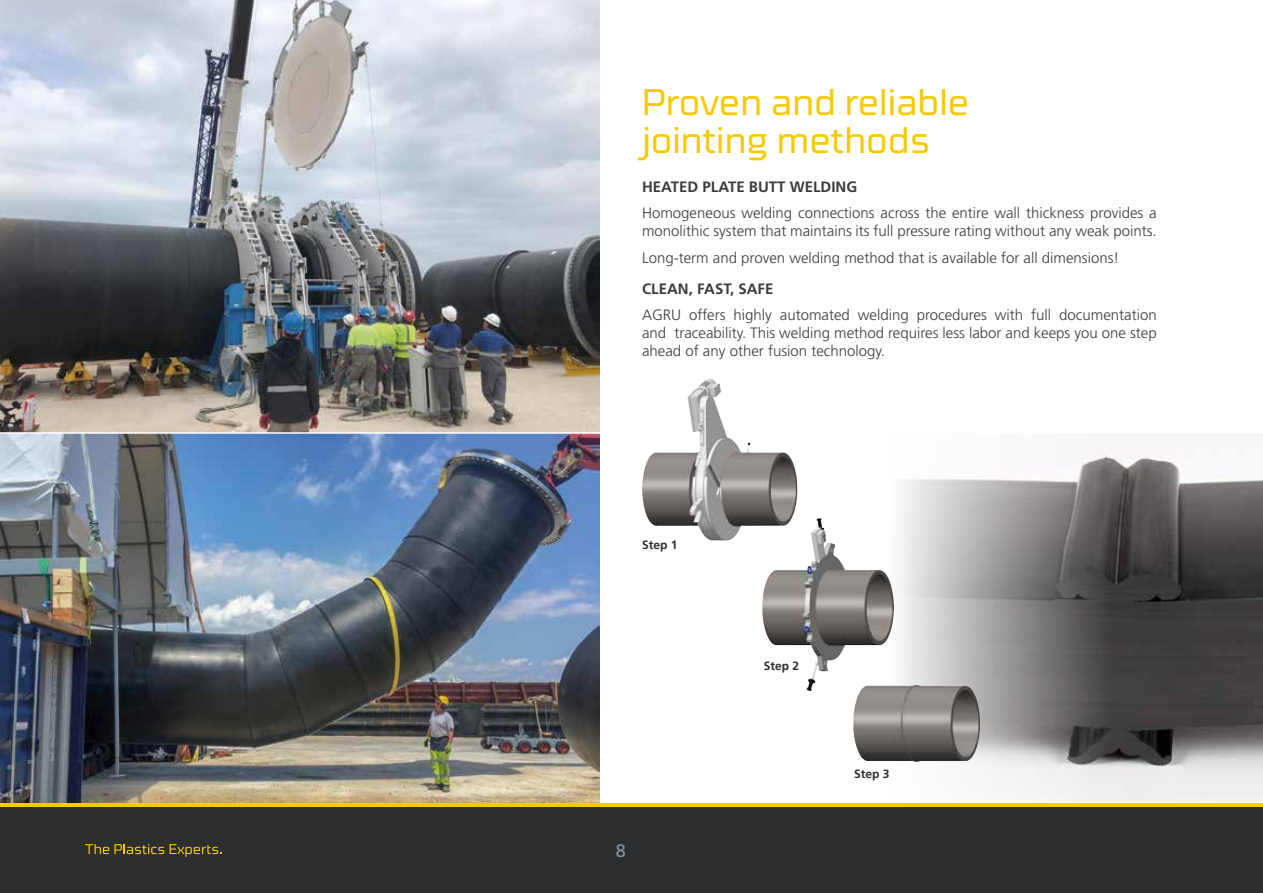
<style>
.page{position:relative;width:1263px;height:893px;background:#fff}
.page>*{position:absolute;margin:0;border:0;box-sizing:border-box;transform-origin:0 0}
.t1{font:300 37.5px/37.5px "Cube Pro";color:#f6c900}
.t2{font:18px "Frutiger LT Std";color:#83929b}
.t3{font:300 15px/18px "Frutiger LT Std";color:#3c3c3b}
.t4{font:700 15px "Frutiger LT Std";color:#3c3c3b}
.t5{font:700 12px "Frutiger LT Std";color:#2d2e2f}
</style>
<div class="page">
<img style="left:0;top:0;width:600px;height:804px">
<div style="left:0;top:804px;width:1263px;height:89px;background:linear-gradient(to right,#f6c900,#f6c900)"></div>
<div style="left:0;top:808px;width:1263px;height:85px;background:#2d2e2f"></div>
<svg style="left:85px;top:844px;width:79px;height:10px"></svg>
<svg style="left:170px;top:844px;width:52px;height:13px"></svg>
<img style="left:772px;top:449px;width:491px;height:353px">
<img style="left:762px;top:518px;width:56px;height:125px">
<img style="left:853px;top:685px;width:127px;height:77px">
<img style="left:642px;top:379px;width:150px;height:162px">
<hr style="left:0;top:432px;width:606px;height:2px;background:#fff">
<h1 class="t1" style="left:642px;top:83px;width:329px">Proven and reliable jointing methods</h1>
<p class="t4" style="left:642px;top:178px;width:217px">HEATED PLATE BUTT WELDING</p>
<p class="t3" style="left:642px;top:204px;width:516px">Homogeneous welding connections across the entire wall thickness provides a monolithic system that maintains its full pressure rating without any weak points.</p>
<p class="t3" style="left:642px;top:249px;width:479px">Long-term and proven welding method that is available for all dimensions!</p>
<p class="t4" style="left:642px;top:280px;width:133px">CLEAN, FAST, SAFE</p>
<p class="t3" style="left:642px;top:306px;width:516px;text-align:justify">AGRU offers highly automated welding procedures with full documentation and traceability. This welding method requires less labor and keeps you one step ahead of any other fusion technology.</p>
<p class="t5" style="left:642px;top:538px;width:37px">Step 1</p>
<p class="t2" style="left:616px;top:841px;width:12px">8</p>
<p class="t5" style="left:764px;top:659px;width:37px">Step 2</p>
<p class="t5" style="left:854px;top:767px;width:37px">Step 3</p>
</div>
